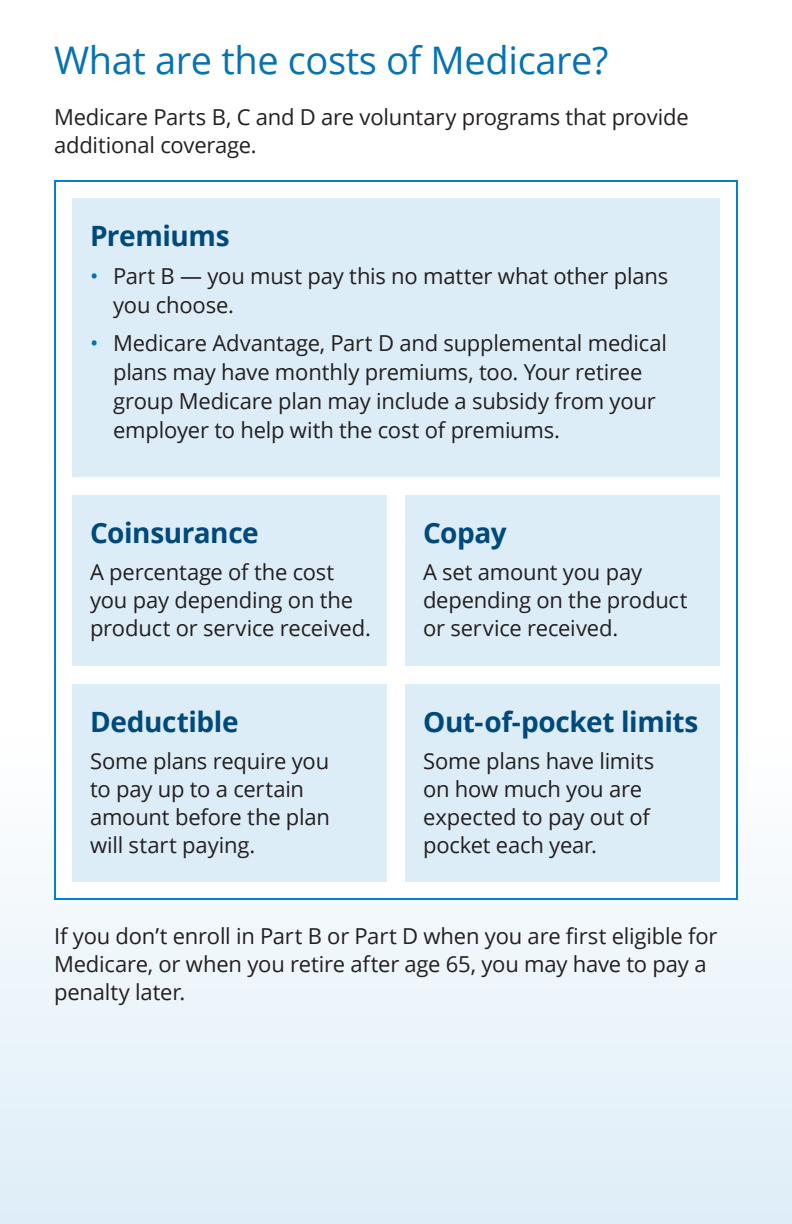
<style>
.page{position:relative;width:792px;height:1224px;background:#fff}
.page>*{position:absolute;margin:0;border:0;box-sizing:border-box;transform-origin:0 0}
.page_header{font:38px "Open Sans";letter-spacing:-.01em;color:#0772b1}
.sub-tier_1{font:700 28px "Open Sans";letter-spacing:-.015em;color:#00497b}
.Body{font:22px/28px "Open Sans";letter-spacing:-.01em;color:#231f20}
.s1{color:#0772b1}
</style>
<div class="page">
<div style="left:0;top:738px;width:792px;height:486px;background:#e9f3fa"></div>
<div style="left:54px;top:180px;width:684px;height:720px;background:#fff;border:2px solid #0082c8"></div>
<div style="left:72px;top:198px;width:648px;height:279px;background:#ddedf8"></div>
<div style="left:72px;top:495px;width:315px;height:171px;background:#ddedf8"></div>
<div style="left:72px;top:684px;width:315px;height:198px;background:#ddedf8"></div>
<div style="left:405px;top:495px;width:315px;height:171px;background:#ddedf8"></div>
<div style="left:405px;top:684px;width:315px;height:198px;background:#ddedf8"></div>
<h1 class="page_header" style="left:54px;top:34px;width:556px">What are the costs of Medicare?</h1>
<p class="Body" style="left:54px;top:102px;width:636px">Medicare Parts B, C and D are voluntary programs that provide additional coverage.</p>
<h1 class="sub-tier_1" style="left:90px;top:216px;width:141px">Premiums</h1>
<p class="Body" style="left:113px;top:261px;width:557px;line-height:29px;text-indent:-23px"><span class="s1">•</span> Part B — you must pay this no matter what other plans you choose.</p>
<p class="Body" style="left:113px;top:328px;width:555px;line-height:29px;text-indent:-23px"><span class="s1">•</span> Medicare Advantage, Part D and supplemental medical plans may have monthly premiums, too. Your retiree group Medicare plan may include a subsidy from your employer to help with the cost of premiums.</p>
<h1 class="sub-tier_1" style="left:90px;top:513px;width:170px">Coinsurance</h1>
<p class="Body" style="left:90px;top:558px;width:283px">A percentage of the cost you pay depending on the product or service received.</p>
<h1 class="sub-tier_1" style="left:90px;top:702px;width:150px">Deductible</h1>
<p class="Body" style="left:90px;top:747px;width:242px">Some plans require you to pay up to a certain amount before the plan will start paying.</p>
<h1 class="sub-tier_1" style="left:423px;top:513px;width:85px">Copay</h1>
<p class="Body" style="left:423px;top:558px;width:266px">A set amount you pay depending on the product or service received.</p>
<h1 class="sub-tier_1" style="left:423px;top:702px;width:277px">Out-of-pocket limits</h1>
<p class="Body" style="left:423px;top:747px;width:233px">Some plans have limits on how much you are expected to pay out of pocket each year.</p>
<p class="Body" style="left:54px;top:921px;width:665px">If you don’t enroll in Part B or Part D when you are first eligible for<br>Medicare, or when you retire after age 65, you may have to pay a penalty later.</p>
</div>
